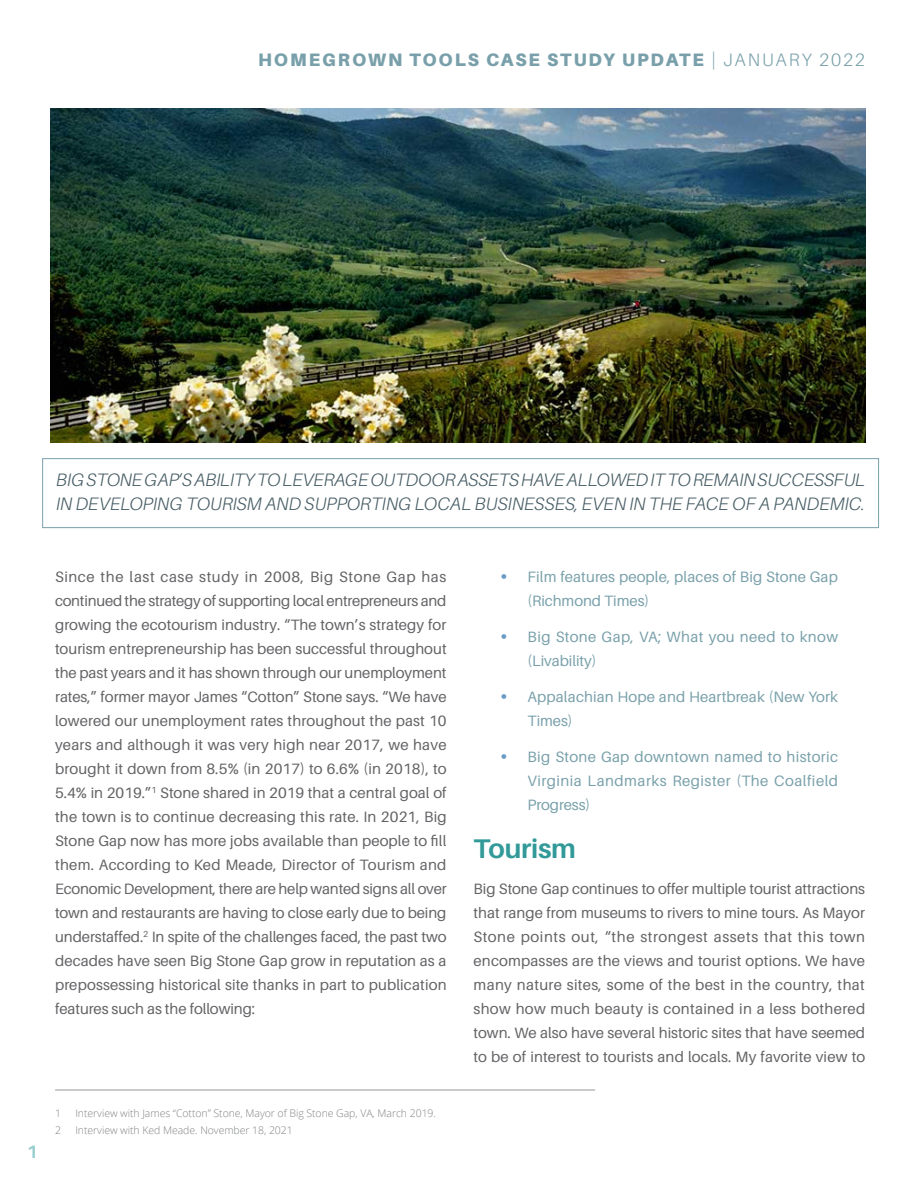
<style>
.page{position:relative;width:918px;height:1188px;background:#fff}
.page>*{position:absolute;margin:0;border:0;box-sizing:border-box;transform-origin:0 0}
.t1{font:700 27px "Aileron";letter-spacing:-.01em;color:#329999}
.call-out{font:italic 300 18px/24px "Aileron";letter-spacing:-.01em;color:#475d65}
.t2{font:900 18px "Aileron";letter-spacing:.11em;color:#79a0aa}
.t3{font:700 18px "Aileron";color:#97cdcd}
.main-text{font:15px/24px "Aileron";letter-spacing:.01em;color:#636366;text-align:justify}
.t4{font:15px/24px "Aileron";letter-spacing:.005em;color:#79a0aa}
.t5{font:15px/24px "Aileron";letter-spacing:.025em;color:#79a0aa}
.Footnote{font:300 10.5px "Open Sans";letter-spacing:-.005em;color:#808285}
.s1{font-weight:300}
.s2{font-weight:900;font-size:18px;color:#679bc6}
</style>
<div class="page">
<hr style="left:55px;top:1090px;width:540px;height:1px;background:#939598">
<div style="left:42px;top:458px;width:837px;height:70px;border:1px solid #79a0aa"></div>
<img style="left:51px;top:108px;width:814px;height:335px">
<p class="t2" style="left:258px;top:49px;width:608px">HOMEGROWN TOOLS CASE STUDY UPDATE <span class="s1">| JANUARY 2022</span></p>
<p class="call-out" style="left:56px;top:468px;width:810px">BIG STONE GAP’S ABILITY TO LEVERAGE OUTDOOR ASSETS HAVE ALLOWED IT TO REMAIN SUCCESSFUL<br>IN DEVELOPING TOURISM AND SUPPORTING LOCAL BUSINESSES, EVEN IN THE FACE OF A PANDEMIC.</p>
<p class="main-text" style="left:55px;top:565px;width:393px">Since the last case study in 2008, Big Stone Gap has continued the strategy of supporting local entrepreneurs and growing the ecotourism industry. “The town’s strategy for tourism entrepreneurship has been successful throughout the past years and it has shown through our unemployment rates,” former mayor James “Cotton” Stone says. “We have lowered our unemployment rates throughout the past 10 years and although it was very high near 2017, we have brought it down from 8.5% (in 2017) to 6.6% (in 2018), to 5.4% in 2019.”<sup>1</sup> Stone shared in 2019 that a central goal of the town is to continue decreasing this rate. In 2021, Big Stone Gap now has more jobs available than people to fill them. According to Ked Meade, Director of Tourism and Economic Development, there are help wanted signs all over town and restaurants are having to close early due to being understaffed.<sup>2</sup> In spite of the challenges faced, the past two decades have seen Big Stone Gap grow in reputation as a prepossessing historical site thanks in part to publication features such as the following:</p>
<p class="t3" style="left:27px;top:1142px;width:13px">1</p>
<p class="Footnote" style="left:55px;top:1106px;width:7px">1</p>
<p class="Footnote" style="left:75px;top:1106px;width:362px">Interview with James “Cotton” Stone, Mayor of Big Stone Gap, VA, March 2019.</p>
<p class="Footnote" style="left:55px;top:1123px;width:7px">2</p>
<p class="Footnote" style="left:75px;top:1123px;width:219px">Interview with Ked Meade. November 18, 2021</p>
<p class="t4" style="left:528px;top:565px;width:312px;text-indent:-27px"><span class="s2">•</span> Film features people, places of Big Stone Gap (Richmond Times)</p>
<p class="t5" style="left:528px;top:625px;width:312px;text-indent:-27px"><span class="s2">•</span> Big Stone Gap, VA; What you need to know (Livability)</p>
<p class="t4" style="left:528px;top:685px;width:312px;text-indent:-27px"><span class="s2">•</span> Appalachian Hope and Heartbreak (New York<br>Times)</p>
<p class="t4" style="left:528px;top:745px;width:312px;text-align:justify;text-indent:-27px"><span class="s2">•</span> Big Stone Gap downtown named to historic Virginia Landmarks Register (The Coalfield Progress)</p>
<h1 class="t1" style="left:474px;top:834px;width:104px">Tourism</h1>
<p class="main-text" style="left:474px;top:877px;width:393px">Big Stone Gap continues to offer multiple tourist attractions that range from museums to rivers to mine tours. As Mayor Stone points out, “the strongest assets that this town encompasses are the views and tourist options. We have many nature sites, some of the best in the country, that show how much beauty is contained in a less bothered town. We also have several historic sites that have seemed to be of interest to tourists and locals. My favorite view to</p>
</div>
